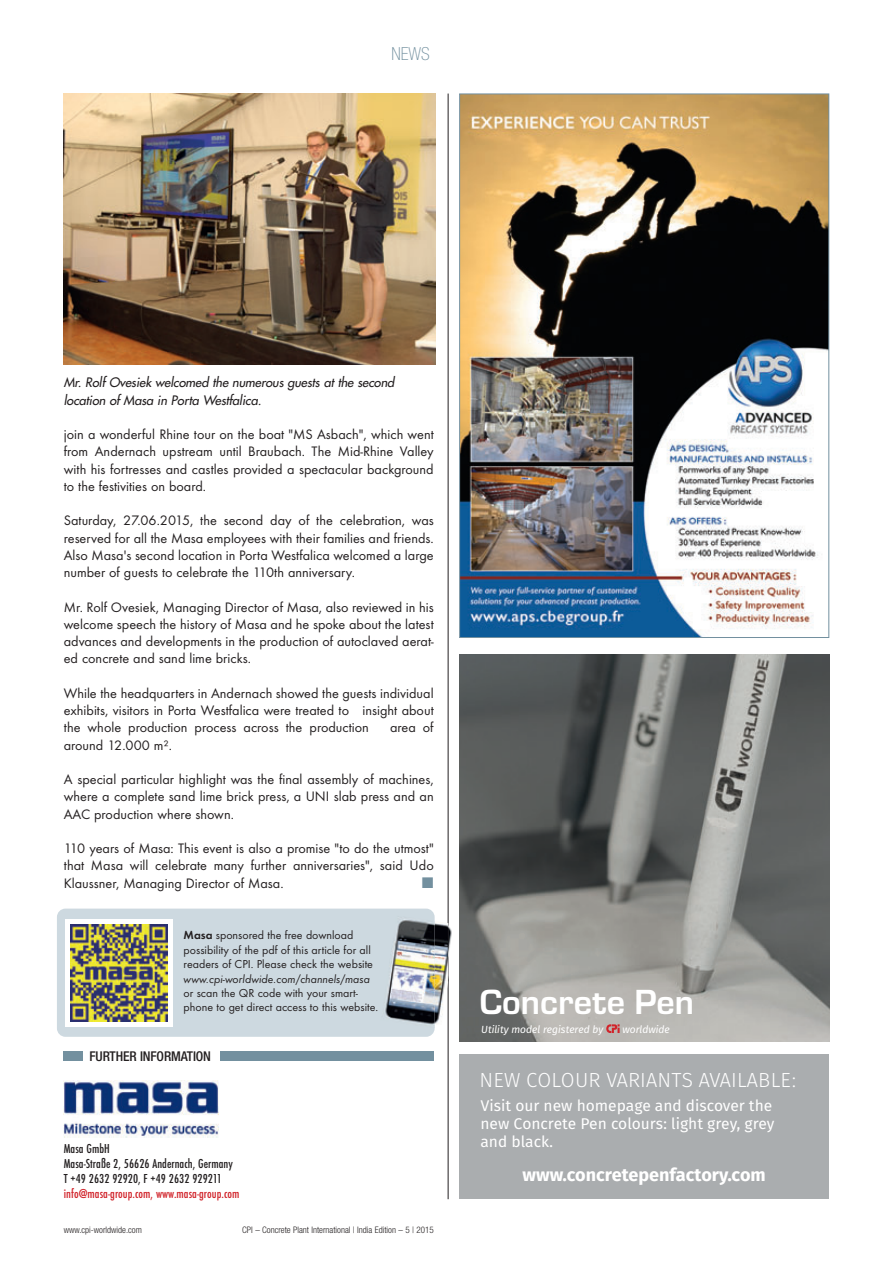
<style>
.page{position:relative;width:893px;height:1263px;background:#fff}
.page>*{position:absolute;margin:0;border:0;box-sizing:border-box;transform-origin:0 0}
.t1{font:700 36.3px "Eurostile T";color:#fff}
.t2{font:20.4px "Fira Sans OT Light";letter-spacing:.01em;color:#fff}
.t3{font:700 18px "Fira Sans OT";color:#fff}
.t4{font:100 condensed 18px "Helvetica Neue";color:#73909f}
.t5{font:15.6px/17.9px "Fira Sans OT";color:#fff}
.t6{font:14.25px/17.2px "Futura T";color:#231f20;text-align:justify}
.t7{font:14.25px "European Pi Three";color:#73909f}
.t8{font:500 condensed 13.5px/15px "Futura T";letter-spacing:.005em;color:#231f20}
.t9{font:500 condensed 13.5px "Futura T";letter-spacing:.005em;color:#d1232a}
.t10{font:500 condensed 13.5px "Helvetica Neue";letter-spacing:-.01em;color:#231f20}
.t11{font:italic 12.75px/17.2px "Futura";color:#231f20}
.t12{font:12px/14.4px "Futura T";color:#231f20}
.t13{font:italic 12px "Futura T";color:#231f20}
.t14{font:italic 10.35px "Fira Sans OT";color:#fff}
.t15{font:300 condensed 9px "Helvetica Neue";color:#231f20}
.s1{font-weight:600}
</style>
<div class="page">
<hr style="left:448px;top:94px;width:1px;height:1105px;background:#231f20">
<img style="left:64px;top:1081px;width:154px;height:56px">
<div style="left:64px;top:1051px;width:19px;height:10px;background:#73909f"></div>
<div style="left:220px;top:1051px;width:213px;height:10px;background:#73909f"></div>
<div style="left:57px;top:908px;width:378px;height:129px;background:#cdd9e0;border-radius:9px"></div>
<div style="left:65px;top:920px;width:108px;height:107px;background:#fff"></div>
<img style="left:71px;top:925px;width:97px;height:97px">
<img style="left:449px;top:927px;width:3px;height:24px">
<img style="left:435px;top:921px;width:13px;height:108px">
<img style="left:448px;top:923px;width:1px;height:59px">
<img style="left:385px;top:915px;width:50px;height:112px">
<img style="left:64px;top:94px;width:372px;height:271px">
<div style="left:459px;top:1054px;width:370px;height:145px;background:#aaadaf"></div>
<img style="left:459px;top:655px;width:370px;height:387px">
<svg style="left:606px;top:1024px;width:14px;height:9px"></svg>
<img style="left:461px;top:96px;width:366px;height:540px">
<p class="t4" style="left:391px;top:47px;width:40px">NEWS</p>
<p class="t11" style="left:64px;top:375px;width:334px">Mr. Rolf Ovesiek welcomed the numerous guests at the second location of Masa in Porta Westfalica.</p>
<p class="t6" style="left:64px;top:427px;width:371px">join a wonderful Rhine tour on the boat "MS Asbach", which went from Andernach upstream until Braubach. The Mid-Rhine Valley with his fortresses and castles provided a spectacular background to the festivities on board.</p>
<p class="t6" style="left:64px;top:513px;width:371px">Saturday, 27.06.2015, the second day of the celebration, was reserved for all the Masa employees with their families and friends.<br>Also Masa's second location in Porta Westfalica welcomed a large number of guests to celebrate the 110th anniversary.</p>
<p class="t6" style="left:64px;top:599px;width:371px">Mr. Rolf Ovesiek, Managing Director of Masa, also reviewed in his welcome speech the history of Masa and he spoke about the latest advances and developments in the production of autoclaved aerat&shy;ed concrete and sand lime bricks.</p>
<p class="t6" style="left:64px;top:686px;width:371px">While the headquarters in Andernach showed the guests individual exhibits, visitors in Porta Westfalica were treated to insight about the whole production process across the production</p>
<p class="t6" style="left:390px;top:720px;width:45px">area of</p>
<p class="t6" style="left:64px;top:737px;width:110px">around 12.000 m².</p>
<p class="t6" style="left:64px;top:772px;width:371px">A special particular highlight was the final assembly of machines, where a complete sand lime brick press, a UNI slab press and an AAC production where shown.</p>
<p class="t6" style="left:64px;top:841px;width:371px">110 years of Masa: This event is also a promise "to do the utmost" that Masa will celebrate many further anniversaries", said Udo Klaussner, Managing Director of Masa.</p>
<p class="t7" style="left:422px;top:874px;width:13px">-</p>
<p class="t12" style="left:184px;top:929px;width:191px"><span class="s1">Masa</span> sponsored the free download possibility of the pdf of this article for all readers of CPI. Please check the website</p>
<p class="t13" style="left:184px;top:974px;width:188px">www.cpi-worldwide.com/channels/masa</p>
<p class="t12" style="left:184px;top:987px;width:196px">or scan the QR code with your smart&shy;phone to get direct access to this website.</p>
<h1 class="t1" style="left:480px;top:981px;width:216px">Concrete Pen</h1>
<p class="t14" style="left:481px;top:1025px;width:124px">Utility model registered by</p>
<p class="t14" style="left:622px;top:1025px;width:49px">worldwide</p>
<p class="t10" style="left:90px;top:1051px;width:123px">FURTHER INFORMATION</p>
<p class="t8" style="left:64px;top:1142px;width:170px">Masa GmbH<br>Masa-Straße 2, 56626 Andernach, Germany<br>T +49 2632 92920, F +49 2632 929211</p>
<p class="t9" style="left:64px;top:1188px;width:177px">info@masa-group.com, www.masa-group.com</p>
<p class="t15" style="left:64px;top:1226px;width:80px">www.cpi-worldwide.com</p>
<p class="t15" style="left:242px;top:1226px;width:193px">CPI – Concrete Plant International | India Edition – 5 | 2015</p>
<h2 class="t2" style="left:480px;top:1073px;width:319px">NEW COLOUR VARIANTS AVAILABLE:</h2>
<p class="t5" style="left:480px;top:1098px;width:296px">Visit our new homepage and discover the new Concrete Pen colours: light grey, grey and black.</p>
<p class="t3" style="left:523px;top:1162px;width:245px">www.concretepenfactory.com</p>
</div>
